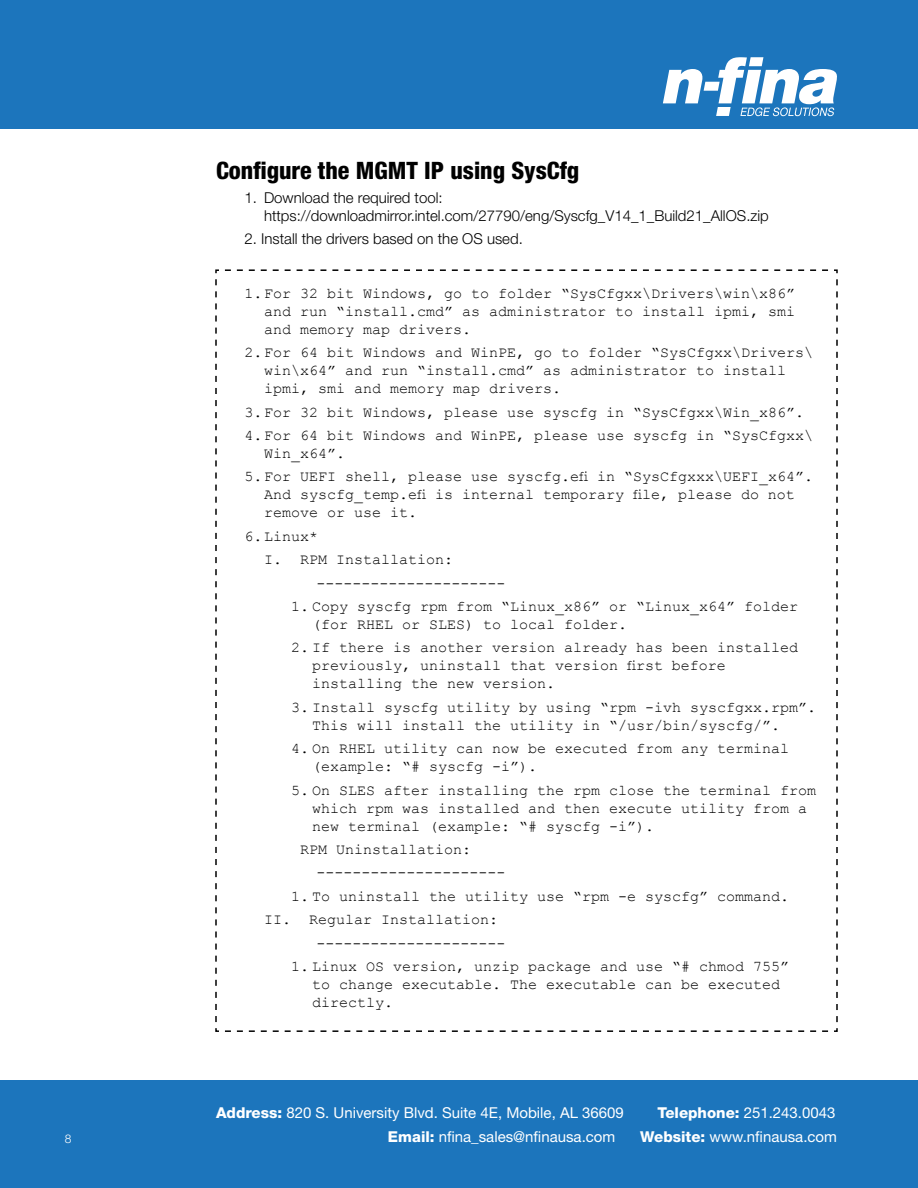
<style>
.page{position:relative;width:918px;height:1188px;background:#fff}
.page>*{position:absolute;margin:0;border:0;box-sizing:border-box;transform-origin:0 0}
.t1{font:800 condensed 24px "Helvetica Neue LT Std";color:#000}
.t2{font:15px/18px "Courier New";color:#000}
.t3{font:300 15px/18px "Helvetica Neue LT Std";color:#000}
.t4{font:15px "Helvetica Neue LT Std";color:#fff}
.t5{font:300 12px "Helvetica Neue LT Std";color:#fff}
.s1{font-weight:800}
</style>
<div class="page">
<div style="left:0;top:1080px;width:918px;height:108px;background:#1c75bc"></div>
<div style="left:0;top:0;width:918px;height:128px;background:#1c75bc"></div>
<svg style="left:215px;top:269px;width:623px;height:763px"></svg>
<svg style="left:663px;top:57px;width:174px;height:59px"></svg>
<h1 class="t1" style="left:216px;top:156px;width:365px">Configure the MGMT IP using SysCfg</h1>
<p class="t3" style="left:264px;top:188px;width:506px;text-indent:-20px">1. Download the required tool: https://downloadmirror.intel.com/27790/eng/Syscfg_V14_1_Build21_AllOS.zip</p>
<p class="t3" style="left:244px;top:229px;width:280px">2. Install the drivers based on the OS used.</p>
<p class="t2" style="left:264px;top:284px;width:533px;text-align:justify;text-indent:-20px">1.For 32 bit Windows, go to folder “SysCfgxx\Drivers\win\x86” and run “install.cmd” as administrator to install ipmi, smi and memory map drivers.</p>
<p class="t2" style="left:264px;top:343px;width:550px;text-indent:-20px">2.For 64 bit Windows and WinPE, go to folder “SysCfgxx\Drivers\ win\x64” and run “install.cmd” as administrator to install ipmi, smi and memory map drivers.</p>
<p class="t2" style="left:244px;top:400px;width:570px;line-height:23.4px">3.For 32 bit Windows, please use syscfg in “SysCfgxx\Win_x86”.<br>4.For 64 bit Windows and WinPE, please use syscfg in “SysCfgxx\</p>
<p class="t2" style="left:264px;top:444px;width:82px">Win_x64”.</p>
<p class="t2" style="left:264px;top:467px;width:550px;text-indent:-20px">5. For UEFI shell, please use syscfg.efi in “SysCfgxxx\UEFI_x64”.<br>And syscfg_temp.efi is internal temporary file, please do not remove or use it.</p>
<p class="t2" style="left:244px;top:527px;width:75px">6.Linux*</p>
<p class="t2" style="left:264px;top:550px;width:190px">I. RPM Installation:</p>
<p class="t2" style="left:316px;top:573px;width:191px">---------------------</p>
<p class="t2" style="left:312px;top:597px;width:488px;text-indent:-21px">1. Copy syscfg rpm from “Linux_x86” or “Linux_x64” folder (for RHEL or SLES) to local folder.</p>
<p class="t2" style="left:312px;top:638px;width:488px;text-indent:-21px">2. If there is another version already has been installed previously, uninstall that version first before installing the new version.</p>
<p class="t2" style="left:312px;top:698px;width:506px;text-indent:-21px">3. Install syscfg utility by using “rpm -ivh syscfgxx.rpm”.<br>This will install the utility in “/usr/bin/syscfg/”.</p>
<p class="t2" style="left:312px;top:739px;width:479px;text-indent:-21px">4. On RHEL utility can now be executed from any terminal (example: “# syscfg -i”).</p>
<p class="t2" style="left:312px;top:780px;width:506px;text-indent:-21px">5. On SLES after installing the rpm close the terminal from which rpm was installed and then execute utility from a new terminal (example: “# syscfg -i”).</p>
<p class="t2" style="left:316px;top:837px;width:191px;line-height:23.4px;text-indent:-16px">RPM Uninstallation: ---------------------</p>
<p class="t2" style="left:291px;top:887px;width:500px">1. To uninstall the utility use “rpm -e syscfg” command.</p>
<p class="t2" style="left:264px;top:910px;width:236px">II. Regular Installation:</p>
<p class="t2" style="left:316px;top:933px;width:191px">---------------------</p>
<p class="t2" style="left:312px;top:957px;width:479px;text-indent:-21px">1. Linux OS version, unzip package and use “# chmod 755” to change executable. The executable can be executed directly.</p>
<p class="t4" style="left:216px;top:1104px;width:409px"><span class="s1">Address:</span> 820 S. University Blvd. Suite 4E, Mobile, AL 36609</p>
<p class="t4" style="left:657px;top:1104px;width:180px"><span class="s1">Telephone:</span> 251.243.0043</p>
<p class="t5" style="left:65px;top:1131px;width:8px">8</p>
<p class="t4" style="left:388px;top:1128px;width:229px"><span class="s1">Email:</span> nfina_sales@nfinausa.com</p>
<p class="t4" style="left:640px;top:1128px;width:198px"><span class="s1">Website:</span> www.nfinausa.com</p>
</div>
